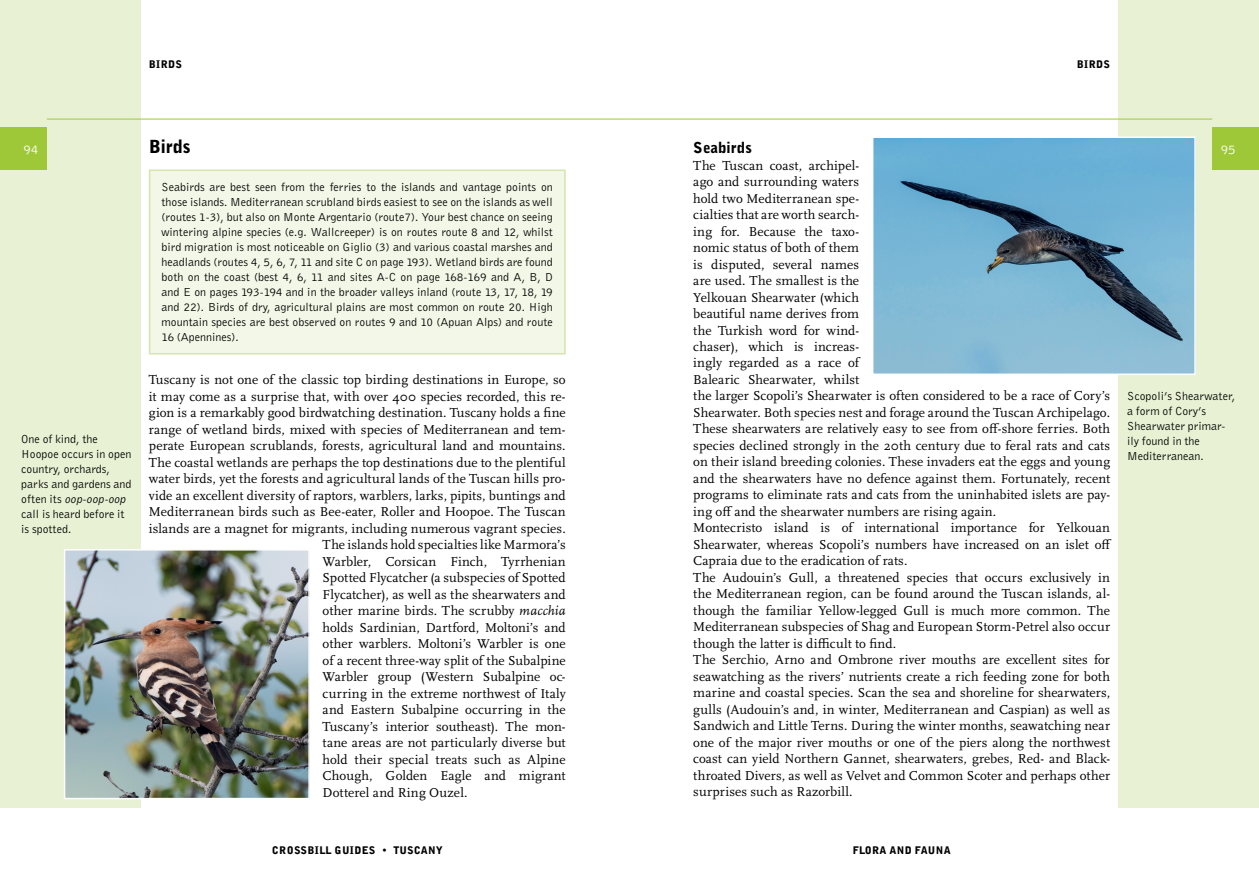
<style>
.page{position:relative;width:1259px;height:893px;background:#fff}
.page>*{position:absolute;margin:0;border:0;box-sizing:border-box;transform-origin:0 0}
.t1{font:900 18px "Bell Gothic";color:#000}
.t2{font:900 15px "Bell Gothic";letter-spacing:.005em;color:#000}
.t3{font:13.5px/16.5px "Scala Pro";letter-spacing:.005em;color:#000}
.t4{font:13.5px "Bell Gothic";color:#fff}
.t5{font:12px/15px "Bell Gothic";color:#000}
.t6{font:900 10.5px "Bell Gothic";letter-spacing:.035em;color:#000}
.s1{font-style:italic}
</style>
<div class="page">
<div style="left:0;top:0;width:140px;height:808px;background:#e8f1d3"></div>
<hr style="left:47px;top:119px;width:582px;height:1px;background:#9fc838">
<div style="left:1118px;top:0;width:141px;height:808px;background:#e8f1d3"></div>
<hr style="left:629px;top:119px;width:583px;height:1px;background:#9fc838">
<div style="left:1212px;top:128px;width:47px;height:42px;background:#9fc838"></div>
<div style="left:0;top:128px;width:47px;height:42px;background:#9fc838"></div>
<div style="left:149px;top:170px;width:417px;height:184px;background:#f2f7e7;border:2px solid #d5e5ac"></div>
<img style="left:67px;top:552px;width:240px;height:244px">
<div style="left:64px;top:549px;width:246px;height:250px;border:2px solid #fff"></div>
<img style="left:875px;top:140px;width:317px;height:232px">
<div style="left:872px;top:137px;width:323px;height:238px;border:2px solid #fff"></div>
<p class="t6" style="left:149px;top:57px;width:35px">BIRDS</p>
<p class="t6" style="left:1077px;top:57px;width:35px">BIRDS</p>
<h1 class="t1" style="left:149px;top:135px;width:43px">Birds</h1>
<p class="t2" style="left:693px;top:138px;width:60px">Seabirds</p>
<p class="t3" style="left:693px;top:157px;width:420px">The Tuscan coast, archipel-<br>ago and surrounding waters<br>hold two Mediterranean spe-<br>cialties that are worth search-<br>ing for. Because the taxo-<br>nomic status of both of them<br>is disputed, several names<br>are used. The smallest is the<br>Yelkouan Shearwater (which<br>beautiful name derives from<br>the Turkish word for wind-<br>chaser), which is increas-<br>ingly regarded as a race of<br>Balearic Shearwater, whilst<br>the larger Scopoli’s Shearwater is often considered to be a race of Cory’s Shearwater. Both species nest and forage around the Tuscan Archipelago.<br>These shearwaters are relatively easy to see from off-shore ferries. Both species declined strongly in the 20th century due to feral rats and cats on their island breeding colonies. These invaders eat the eggs and young and the shearwaters have no defence against them. Fortunately, recent programs to eliminate rats and cats from the uninhabited islets are pay&shy;ing off and the shearwater numbers are rising again.<br>Montecristo island is of international importance for Yelkouan Shearwater, whereas Scopoli’s numbers have increased on an islet off Capraia due to the eradication of rats.<br>The Audouin’s Gull, a threatened species that occurs exclusively in the Mediterranean region, can be found around the Tuscan islands, al&shy;though the familiar Yellow-legged Gull is much more common. The Mediterranean subspecies of Shag and European Storm-Petrel also occur though the latter is difficult to find.<br>The Serchio, Arno and Ombrone river mouths are excellent sites for seawatching as the rivers’ nutrients create a rich feeding zone for both marine and coastal species. Scan the sea and shoreline for shearwaters, gulls (Audouin’s and, in winter, Mediterranean and Caspian) as well as Sandwich and Little Terns. During the winter months, seawatching near one of the major river mouths or one of the piers along the northwest coast can yield Northern Gannet, shearwaters, grebes, Red- and Black&shy;throated Divers, as well as Velvet and Common Scoter and perhaps other surprises such as Razorbill.</p>
<p class="t4" style="left:24px;top:140px;width:16px">94</p>
<p class="t4" style="left:1220px;top:140px;width:17px">95</p>
<p class="t5" style="left:162px;top:179px;width:393px;text-align:justify">Seabirds are best seen from the ferries to the islands and vantage points on those islands. Mediterranean scrubland birds easiest to see on the islands as well (routes 1-3), but also on Monte Argentario (route7). Your best chance on seeing wintering alpine species (e.g. Wallcreeper) is on routes route 8 and 12, whilst bird migration is most noticeable on Giglio (3) and various coastal marshes and headlands (routes 4, 5, 6, 7, 11 and site C on page 193). Wetland birds are found both on the coast (best 4, 6, 11 and sites A-C on page 168-169 and A, B, D and E on pages 193-194 and in the broader valleys inland (route 13, 17, 18, 19 and 22). Birds of dry, agricultural plains are most common on route 20. High mountain species are best observed on routes 9 and 10 (Apuan Alps) and route 16 (Apennines).</p>
<p class="t3" style="left:149px;top:371px;width:418px">Tuscany is not one of the classic top birding destinations in Europe, so</p>
<p class="t3" style="left:149px;top:388px;width:418px">it may come as a surprise that, with over 400 species recorded, this re-</p>
<p class="t3" style="left:149px;top:404px;width:418px">gion is a remarkably good birdwatching destination. Tuscany holds a fine</p>
<p class="t3" style="left:149px;top:421px;width:418px">range of wetland birds, mixed with species of Mediterranean and tem-</p>
<p class="t3" style="left:149px;top:437px;width:418px">perate European scrublands, forests, agricultural land and mountains.</p>
<p class="t3" style="left:149px;top:454px;width:418px">The coastal wetlands are perhaps the top destinations due to the plentiful</p>
<p class="t3" style="left:149px;top:470px;width:418px">water birds, yet the forests and agricultural lands of the Tuscan hills pro-</p>
<p class="t3" style="left:149px;top:487px;width:418px">vide an excellent diversity of raptors, warblers, larks, pipits, buntings and</p>
<p class="t3" style="left:149px;top:503px;width:418px">Mediterranean birds such as Bee-eater, Roller and Hoopoe. The Tuscan</p>
<p class="t3" style="left:149px;top:520px;width:418px">islands are a magnet for migrants, including numerous vagrant species.</p>
<p class="t3" style="left:323px;top:536px;width:244px">The islands hold specialties like Marmora’s</p>
<p class="t3" style="left:323px;top:553px;width:244px">Warbler, Corsican Finch, Tyrrhenian</p>
<p class="t3" style="left:323px;top:569px;width:244px">Spotted Flycatcher (a subspecies of Spotted</p>
<p class="t3" style="left:323px;top:586px;width:244px">Flycatcher), as well as the shearwaters and</p>
<p class="t3" style="left:323px;top:602px;width:244px">other marine birds. The scrubby <span class="s1">macchia</span></p>
<p class="t3" style="left:323px;top:619px;width:244px">holds Sardinian, Dartford, Moltoni’s and</p>
<p class="t3" style="left:323px;top:635px;width:244px">other warblers. Moltoni’s Warbler is one</p>
<p class="t3" style="left:323px;top:652px;width:244px">of a recent three-way split of the Subalpine</p>
<p class="t3" style="left:323px;top:668px;width:244px">Warbler group (Western Subalpine oc-</p>
<p class="t3" style="left:323px;top:685px;width:244px">curring in the extreme northwest of Italy</p>
<p class="t3" style="left:323px;top:701px;width:244px">and Eastern Subalpine occurring in the</p>
<p class="t3" style="left:323px;top:718px;width:244px">Tuscany’s interior southeast). The mon-</p>
<p class="t3" style="left:323px;top:734px;width:244px">tane areas are not particularly diverse but</p>
<p class="t3" style="left:323px;top:751px;width:244px">hold their special treats such as Alpine</p>
<p class="t3" style="left:323px;top:767px;width:244px">Chough, Golden Eagle and migrant</p>
<p class="t3" style="left:323px;top:784px;width:146px">Dotterel and Ring Ouzel.</p>
<p class="t5" style="left:1127px;top:388px;width:109px">Scopoli’s Shearwater, a form of Cory’s<br>Shearwater primar&shy;ily found in the<br>Mediterranean.</p>
<p class="t5" style="left:21px;top:431px;width:112px">One of kind, the<br>Hoopoe occurs in open country, orchards, parks and gardens and often its <span class="s1">oop-oop-oop </span>call is heard before it is spotted.</p>
<p class="t6" style="left:272px;top:844px;width:172px">CROSSBILL GUIDES • TUSCANY</p>
<p class="t6" style="left:852px;top:844px;width:99px">FLORA AND FAUNA</p>
</div>
